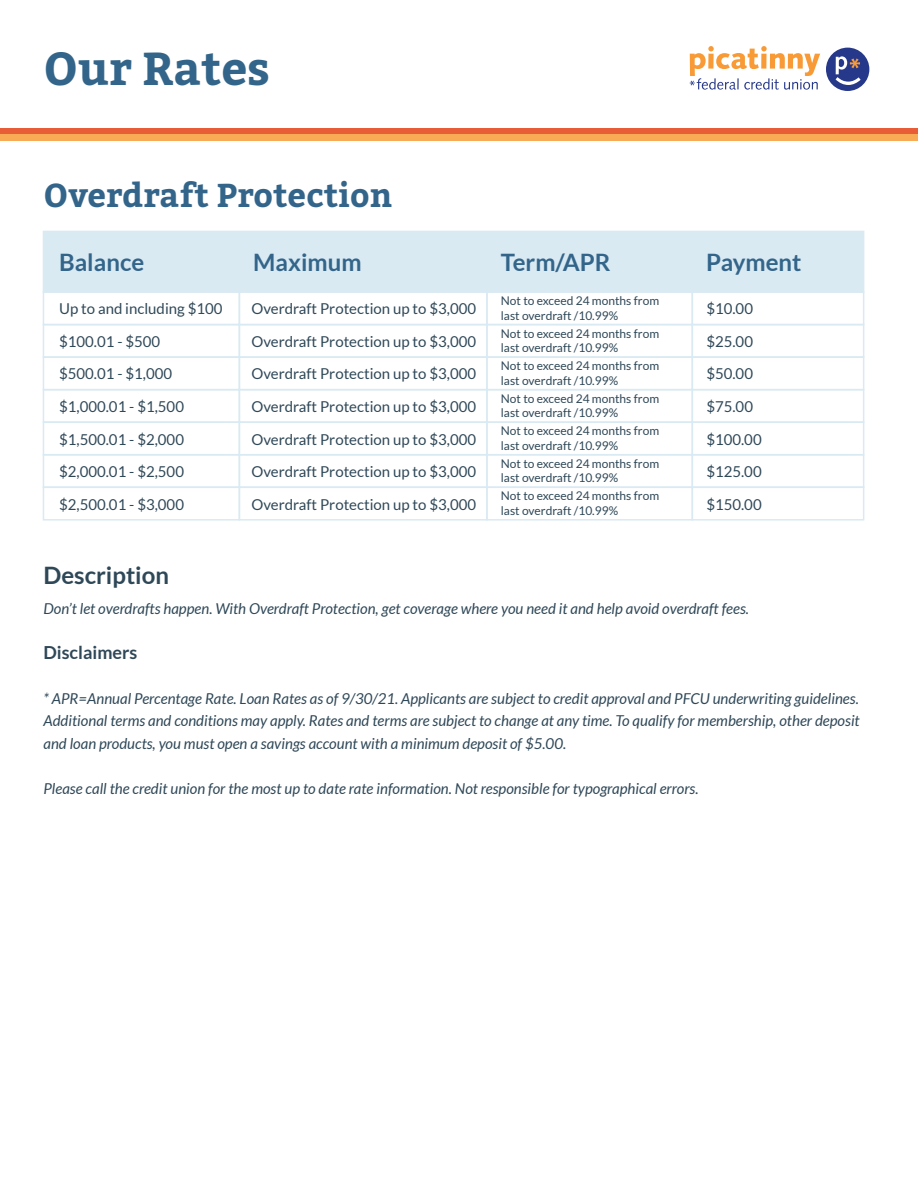
<style>
.page{position:relative;width:918px;height:1188px;background:#fff}
.page>*{position:absolute;margin:0;border:0;box-sizing:border-box;transform-origin:0 0}
.t1{font:700 46.05px "Bitter";color:#33658a}
.t2{font:700 33px "Bitter";color:#33658a}
.t3{font:700 24px "Lato";color:#33658a}
.t4{font:700 24px "Lato";color:#2f4858}
.t5{font:700 18px "Lato";color:#2f4858}
.t6{font:italic 15px/22.5px "Lato";color:#2f4858;text-align:justify}
.t7{font:15px/32.5px "Lato";color:#2f4858;text-align:justify}
.t8{font:12px/14.4px "Lato";color:#2f4858}
</style>
<div class="page">
<div style="left:43px;top:231px;width:821px;height:62px;background:#daeaf3"></div>
<div style="left:43px;top:291px;width:197px;height:34px;border:2px solid #daeaf3"></div>
<div style="left:239px;top:291px;width:249px;height:34px;border:2px solid #daeaf3"></div>
<div style="left:486px;top:291px;width:207px;height:34px;border:2px solid #daeaf3"></div>
<div style="left:692px;top:291px;width:172px;height:34px;border:2px solid #daeaf3"></div>
<div style="left:43px;top:324px;width:197px;height:34px;border:2px solid #daeaf3"></div>
<div style="left:239px;top:324px;width:249px;height:34px;border:2px solid #daeaf3"></div>
<div style="left:486px;top:324px;width:207px;height:34px;border:2px solid #daeaf3"></div>
<div style="left:692px;top:324px;width:172px;height:34px;border:2px solid #daeaf3"></div>
<div style="left:43px;top:356px;width:197px;height:34px;border:2px solid #daeaf3"></div>
<div style="left:239px;top:356px;width:249px;height:34px;border:2px solid #daeaf3"></div>
<div style="left:486px;top:356px;width:207px;height:34px;border:2px solid #daeaf3"></div>
<div style="left:692px;top:356px;width:172px;height:34px;border:2px solid #daeaf3"></div>
<div style="left:43px;top:389px;width:197px;height:34px;border:2px solid #daeaf3"></div>
<div style="left:239px;top:389px;width:249px;height:34px;border:2px solid #daeaf3"></div>
<div style="left:486px;top:389px;width:207px;height:34px;border:2px solid #daeaf3"></div>
<div style="left:692px;top:389px;width:172px;height:34px;border:2px solid #daeaf3"></div>
<div style="left:43px;top:421px;width:197px;height:34px;border:2px solid #daeaf3"></div>
<div style="left:239px;top:421px;width:249px;height:34px;border:2px solid #daeaf3"></div>
<div style="left:486px;top:421px;width:207px;height:34px;border:2px solid #daeaf3"></div>
<div style="left:692px;top:421px;width:172px;height:34px;border:2px solid #daeaf3"></div>
<div style="left:43px;top:454px;width:197px;height:34px;border:2px solid #daeaf3"></div>
<div style="left:239px;top:454px;width:249px;height:34px;border:2px solid #daeaf3"></div>
<div style="left:486px;top:454px;width:207px;height:34px;border:2px solid #daeaf3"></div>
<div style="left:692px;top:454px;width:172px;height:34px;border:2px solid #daeaf3"></div>
<div style="left:43px;top:487px;width:197px;height:34px;border:2px solid #daeaf3"></div>
<div style="left:239px;top:487px;width:249px;height:34px;border:2px solid #daeaf3"></div>
<div style="left:486px;top:487px;width:207px;height:34px;border:2px solid #daeaf3"></div>
<div style="left:692px;top:487px;width:172px;height:34px;border:2px solid #daeaf3"></div>
<div style="left:826px;top:48px;width:43px;height:43px;background:#263889;border-radius:50%"></div>
<svg style="left:836px;top:56px;width:25px;height:29px"></svg>
<svg style="left:690px;top:46px;width:130px;height:44px"></svg>
<div style="left:0;top:134px;width:918px;height:6px;background:#f9aa54"></div>
<div style="left:0;top:128px;width:918px;height:6px;background:#e85c37"></div>
<h1 class="t1" style="left:43px;top:38px;width:228px">Our Rates</h1>
<h2 class="t2" style="left:43px;top:174px;width:350px">Overdraft Protection</h2>
<h3 class="t3" style="left:59px;top:249px;width:87px">Balance</h3>
<h3 class="t3" style="left:253px;top:249px;width:110px">Maximum</h3>
<h3 class="t3" style="left:501px;top:249px;width:111px">Term/APR</h3>
<h3 class="t3" style="left:706px;top:249px;width:97px">Payment</h3>
<p class="t7" style="left:59px;top:293px;width:165px;text-align:left">Up to and including $100 $100.01 - $500<br>$500.01 - $1,000 $1,000.01 - $1,500</p>
<p class="t7" style="left:251px;top:293px;width:226px">Overdraft Protection up to $3,000<br>Overdraft Protection up to $3,000<br>Overdraft Protection up to $3,000<br>Overdraft Protection up to $3,000</p>
<p class="t8" style="left:501px;top:294px;width:160px">Not to exceed 24 months from last overdraft /10.99%</p>
<p class="t7" style="left:706px;top:293px;width:48px">$10.00 $25.00 $50.00 $75.00</p>
<p class="t8" style="left:501px;top:326px;width:160px">Not to exceed 24 months from last overdraft /10.99%</p>
<p class="t8" style="left:501px;top:359px;width:160px">Not to exceed 24 months from last overdraft /10.99%</p>
<p class="t8" style="left:501px;top:391px;width:160px">Not to exceed 24 months from last overdraft /10.99%</p>
<p class="t8" style="left:501px;top:424px;width:160px">Not to exceed 24 months from last overdraft /10.99%</p>
<p class="t8" style="left:501px;top:456px;width:160px">Not to exceed 24 months from last overdraft /10.99%</p>
<p class="t8" style="left:501px;top:489px;width:160px">Not to exceed 24 months from last overdraft /10.99%</p>
<p class="t7" style="left:59px;top:423px;width:126px">$1,500.01 - $2,000</p>
<p class="t7" style="left:251px;top:423px;width:226px">Overdraft Protection up to $3,000</p>
<p class="t7" style="left:706px;top:423px;width:57px">$100.00</p>
<p class="t7" style="left:59px;top:455px;width:126px">$2,000.01 - $2,500</p>
<p class="t7" style="left:251px;top:455px;width:226px">Overdraft Protection up to $3,000</p>
<p class="t7" style="left:706px;top:455px;width:57px">$125.00</p>
<p class="t7" style="left:59px;top:488px;width:126px">$2,500.01 - $3,000</p>
<p class="t7" style="left:251px;top:488px;width:226px">Overdraft Protection up to $3,000</p>
<p class="t7" style="left:706px;top:488px;width:57px">$150.00</p>
<h3 class="t4" style="left:43px;top:561px;width:127px">Description</h3>
<p class="t6" style="left:43px;top:597px;width:707px">Don’t let overdrafts happen. With Overdraft Protection, get coverage where you need it and help avoid overdraft fees.</p>
<p class="t5" style="left:43px;top:642px;width:95px">Disclaimers</p>
<p class="t6" style="left:43px;top:687px;width:818px">* APR=Annual Percentage Rate. Loan Rates as of 9/30/21. Applicants are subject to credit approval and PFCU underwriting guidelines.<br>Additional terms and conditions may apply. Rates and terms are subject to change at any time. To qualify for membership, other deposit and loan products, you must open a savings account with a minimum deposit of $5.00.</p>
<p class="t6" style="left:43px;top:777px;width:657px">Please call the credit union for the most up to date rate information. Not responsible for typographical errors.</p>
</div>
